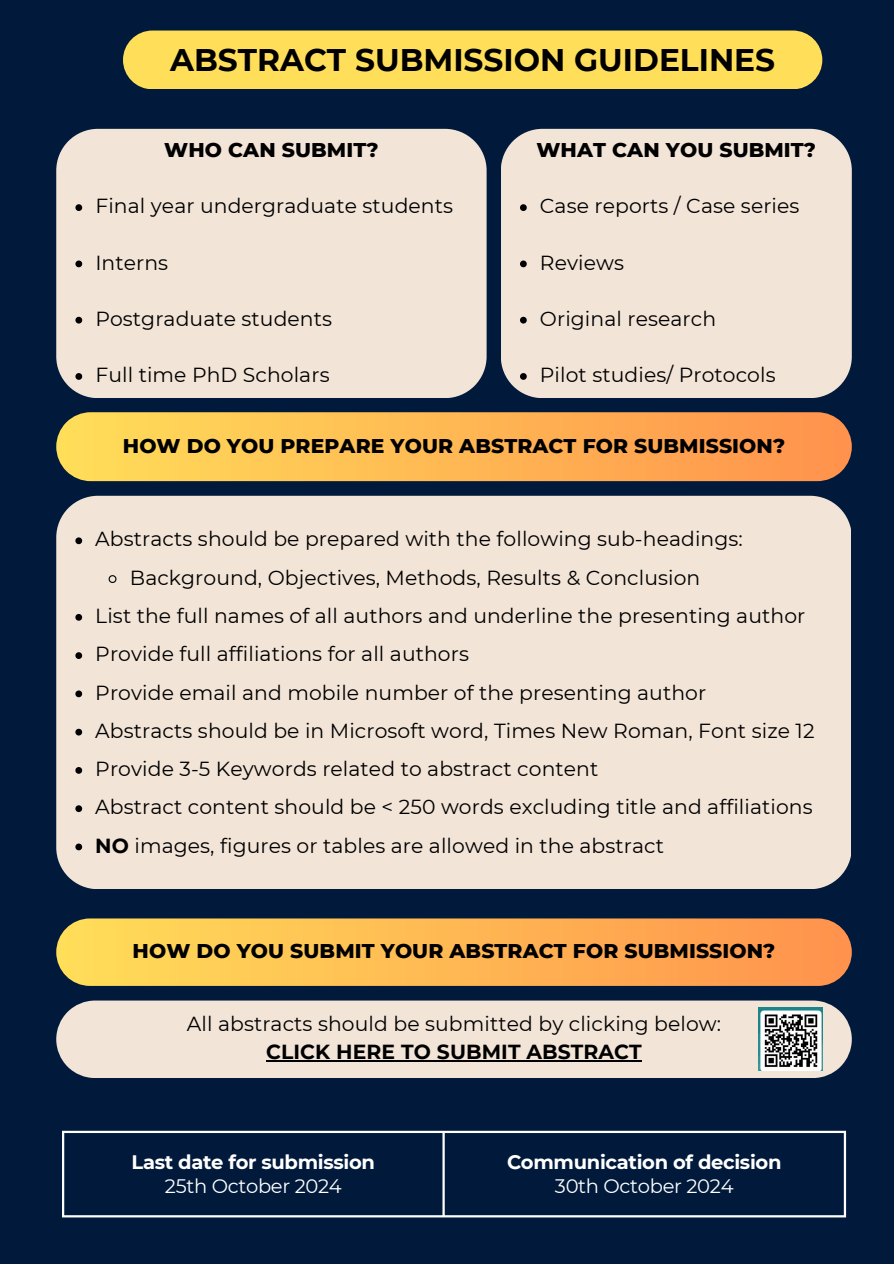
<style>
.page{position:relative;width:894px;height:1264px;background:#fff}
.page>*{position:absolute;margin:0;border:0;box-sizing:border-box;transform-origin:0 0}
.t1{font:700 31.2px "Montserrat";color:#000}
.t2{font:20.25px "Montserrat";letter-spacing:.005em;color:#000}
.t3{font:800 20.25px "Montserrat";letter-spacing:.005em;color:#000}
.t4{font:700 20.25px "Montserrat";letter-spacing:.005em;color:#000}
.t5{font:700 19.5px "Montserrat";letter-spacing:-.015em;color:#fff}
.t6{font:19.5px "Montserrat";letter-spacing:-.015em;color:#fff}
.s1{font-weight:700}
</style>
<div class="page">
<div style="left:0;top:0;width:893px;height:1263px;background:#011a3b"></div>
<div style="left:56px;top:129px;width:430px;height:269px;background:#f2e4d7"></div>
<svg style="left:75px;top:204px;width:7px;height:7px"></svg>
<svg style="left:75px;top:260px;width:7px;height:7px"></svg>
<svg style="left:75px;top:317px;width:7px;height:6px"></svg>
<svg style="left:75px;top:373px;width:7px;height:7px"></svg>
<div style="left:123px;top:31px;width:699px;height:58px;background:#ffde59;border-radius:29px"></div>
<div style="left:501px;top:129px;width:350px;height:269px;background:#f2e4d7"></div>
<svg style="left:520px;top:204px;width:6px;height:7px"></svg>
<svg style="left:520px;top:260px;width:6px;height:7px"></svg>
<svg style="left:520px;top:317px;width:6px;height:6px"></svg>
<svg style="left:520px;top:373px;width:6px;height:7px"></svg>
<svg style="left:56px;top:412px;width:795px;height:69px;background:#f9b452"></svg>
<div style="left:56px;top:496px;width:794px;height:393px;background:#f2e4d7"></div>
<svg style="left:75px;top:537px;width:7px;height:7px"></svg>
<svg style="left:108px;top:574px;width:9px;height:10px"></svg>
<svg style="left:75px;top:614px;width:7px;height:6px"></svg>
<svg style="left:75px;top:652px;width:7px;height:7px"></svg>
<svg style="left:75px;top:690px;width:7px;height:7px"></svg>
<svg style="left:75px;top:728px;width:7px;height:7px"></svg>
<svg style="left:75px;top:767px;width:7px;height:6px"></svg>
<svg style="left:75px;top:805px;width:7px;height:7px"></svg>
<svg style="left:75px;top:843px;width:7px;height:7px"></svg>
<div style="left:56px;top:918px;width:795px;height:67px;background:linear-gradient(to right,#ffde59,#ff924d);border-radius:34px"></div>
<div style="left:56px;top:1000px;width:795px;height:78px;background:#f2e4d7"></div>
<hr style="left:266px;top:1060px;width:375px;height:1px;background:#000">
<hr style="left:62px;top:1132px;width:2px;height:83px;background:#fff">
<hr style="left:442px;top:1132px;width:2px;height:83px;background:#fff">
<hr style="left:843px;top:1132px;width:2px;height:83px;background:#fff">
<hr style="left:62px;top:1130px;width:783px;height:2px;background:#fff">
<hr style="left:62px;top:1215px;width:783px;height:2px;background:#fff">
<img style="left:758px;top:1007px;width:64px;height:63px">
<p class="t1" style="left:170px;top:41px;width:606px">ABSTRACT SUBMISSION GUIDELINES</p>
<h1 class="t3" style="left:164px;top:137px;width:216px">WHO CAN SUBMIT?</h1>
<h2 class="t2" style="left:95px;top:194px;width:359px">Final year undergraduate students</h2>
<p class="t2" style="left:95px;top:250px;width:74px">Interns</p>
<p class="t2" style="left:95px;top:306px;width:238px">Postgraduate students</p>
<p class="t2" style="left:95px;top:362px;width:236px">Full time PhD Scholars</p>
<h2 class="t3" style="left:536px;top:137px;width:281px">WHAT CAN YOU SUBMIT?</h2>
<p class="t2" style="left:539px;top:194px;width:261px">Case reports / Case series</p>
<p class="t2" style="left:539px;top:250px;width:86px">Reviews</p>
<p class="t2" style="left:539px;top:306px;width:178px">Original research</p>
<p class="t2" style="left:539px;top:362px;width:237px">Pilot studies/ Protocols</p>
<h2 class="t3" style="left:123px;top:433px;width:663px">HOW DO YOU PREPARE YOUR ABSTRACT FOR SUBMISSION?</h2>
<p class="t2" style="left:95px;top:527px;width:648px">Abstracts should be prepared with the following sub-headings:</p>
<p class="t2" style="left:130px;top:565px;width:571px">Background, Objectives, Methods, Results &amp; Conclusion</p>
<p class="t2" style="left:95px;top:603px;width:711px">List the full names of all authors and underline the presenting author</p>
<p class="t2" style="left:95px;top:641px;width:375px">Provide full affiliations for all authors</p>
<p class="t2" style="left:95px;top:680px;width:612px">Provide email and mobile number of the presenting author</p>
<p class="t2" style="left:95px;top:718px;width:720px">Abstracts should be in Microsoft word, Times New Roman, Font size 12</p>
<p class="t2" style="left:95px;top:756px;width:504px">Provide 3-5 Keywords related to abstract content</p>
<p class="t2" style="left:95px;top:794px;width:718px">Abstract content should be &lt; 250 words excluding title and affiliations</p>
<p class="t2" style="left:95px;top:833px;width:570px"><span class="s1">NO</span> images, figures or tables are allowed in the abstract</p>
<h2 class="t3" style="left:132px;top:938px;width:644px">HOW DO YOU SUBMIT YOUR ABSTRACT FOR SUBMISSION?</h2>
<p class="t2" style="left:187px;top:1011px;width:535px">All abstracts should be submitted by clicking below:</p>
<p class="t4" style="left:266px;top:1039px;width:377px">CLICK HERE TO SUBMIT ABSTRACT</p>
<p class="t5" style="left:131px;top:1150px;width:245px">Last date for submission</p>
<p class="t6" style="left:165px;top:1173px;width:178px">25th October 2024</p>
<p class="t5" style="left:507px;top:1150px;width:276px">Communication of decision</p>
<p class="t6" style="left:555px;top:1173px;width:180px">30th October 2024</p>
</div>
